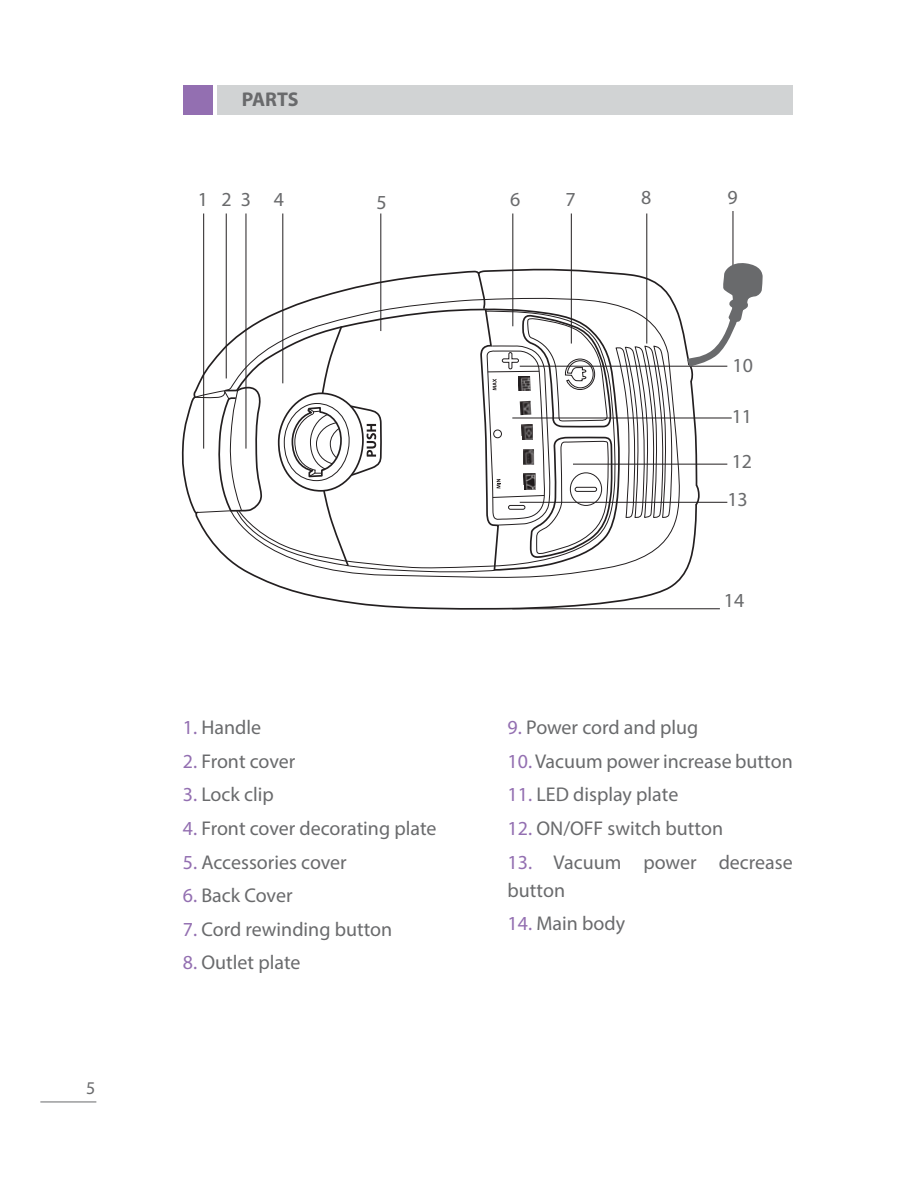
<style>
.page{position:relative;width:918px;height:1188px;background:#fff}
.page>*{position:absolute;margin:0;border:0;box-sizing:border-box;transform-origin:0 0}
.t1{font:19.95px/38.1px "Myriad Pro";color:#696a6c}
.t2{font:700 19.95px "Myriad Pro";letter-spacing:-.005em;color:#696a6c}
.t3{font:18px "Myriad Pro";color:#696a6c}
.s1{color:#936fb1}
</style>
<div class="page">
<div style="left:217px;top:85px;width:576px;height:30px;background:#d1d3d4"></div>
<div style="left:183px;top:85px;width:29px;height:30px;background:#936fb1"></div>
<svg style="left:181px;top:268px;width:520px;height:342px"></svg>
<svg style="left:194px;top:297px;width:487px;height:283px"></svg>
<svg style="left:194px;top:272px;width:479px;height:301px"></svg>
<img style="left:518px;top:376px;width:12px;height:15px">
<hr style="left:203px;top:214px;width:1px;height:235px;background:#231f20">
<hr style="left:226px;top:214px;width:1px;height:164px;background:#231f20">
<hr style="left:245px;top:214px;width:1px;height:235px;background:#231f20">
<hr style="left:282px;top:214px;width:1px;height:169px;background:#231f20">
<hr style="left:380px;top:214px;width:1px;height:117px;background:#231f20">
<hr style="left:512px;top:214px;width:1px;height:112px;background:#231f20">
<hr style="left:571px;top:214px;width:1px;height:130px;background:#231f20">
<hr style="left:646px;top:214px;width:1px;height:130px;background:#231f20">
<hr style="left:520px;top:366px;width:207px;height:1px;background:#231f20">
<hr style="left:520px;top:502px;width:207px;height:1px;background:#231f20">
<hr style="left:512px;top:608px;width:208px;height:1px;background:#231f20">
<hr style="left:512px;top:417px;width:220px;height:1px;background:#231f20">
<hr style="left:573px;top:464px;width:154px;height:1px;background:#231f20">
<hr style="left:732px;top:211px;width:1px;height:58px;background:#231f20">
<svg style="left:685px;top:262px;width:78px;height:106px"></svg>
<hr style="left:40px;top:1101px;width:56px;height:1px;background:#696a6c">
<p class="t3" style="left:86px;top:1081px;width:11px">5</p>
<p class="t2" style="left:242px;top:92px;width:58px">PARTS</p>
<p class="t1" style="left:198px;top:182px;width:88px">123 4</p>
<p class="t1" style="left:377px;top:184px;width:12px">5</p>
<p class="t1" style="left:510px;top:182px;width:12px">6</p>
<p class="t1" style="left:565px;top:182px;width:12px">7</p>
<p class="t1" style="left:641px;top:179px;width:12px">8</p>
<p class="t1" style="left:727px;top:179px;width:12px">9</p>
<p class="t1" style="left:732px;top:348px;width:22px">10</p>
<p class="t1" style="left:732px;top:399px;width:22px">11</p>
<p class="t1" style="left:727px;top:444px;width:26px">12<br>13</p>
<p class="t1" style="left:183px;top:710px;width:80px"><span class="s1">1.</span> Handle</p>
<p class="t1" style="left:183px;top:743px;width:114px"><span class="s1">2.</span> Front cover</p>
<p class="t1" style="left:183px;top:777px;width:92px"><span class="s1">3.</span> Lock clip</p>
<p class="t1" style="left:183px;top:811px;width:255px"><span class="s1">4.</span> Front cover decorating plate</p>
<p class="t1" style="left:183px;top:844px;width:165px"><span class="s1">5.</span> Accessories cover</p>
<p class="t1" style="left:183px;top:878px;width:111px"><span class="s1">6.</span> Back Cover</p>
<p class="t1" style="left:183px;top:911px;width:211px"><span class="s1">7.</span> Cord rewinding button</p>
<p class="t1" style="left:183px;top:945px;width:119px"><span class="s1">8.</span> Outlet plate</p>
<p class="t1" style="left:724px;top:583px;width:22px">14</p>
<p class="t1" style="left:508px;top:710px;width:192px"><span class="s1">9.</span> Power cord and plug</p>
<p class="t1" style="left:508px;top:743px;width:287px"><span class="s1">10.</span> Vacuum power increase button</p>
<p class="t1" style="left:508px;top:777px;width:172px"><span class="s1">11.</span> LED display plate</p>
<p class="t1" style="left:508px;top:811px;width:217px"><span class="s1">12.</span> ON/OFF switch button</p>
<p class="t1" style="left:508px;top:849px;width:287px;line-height:27.9px"><span class="s1">13.</span> Vacuum power decrease button</p>
<p class="t1" style="left:508px;top:906px;width:119px"><span class="s1">14.</span> Main body</p>
</div>
